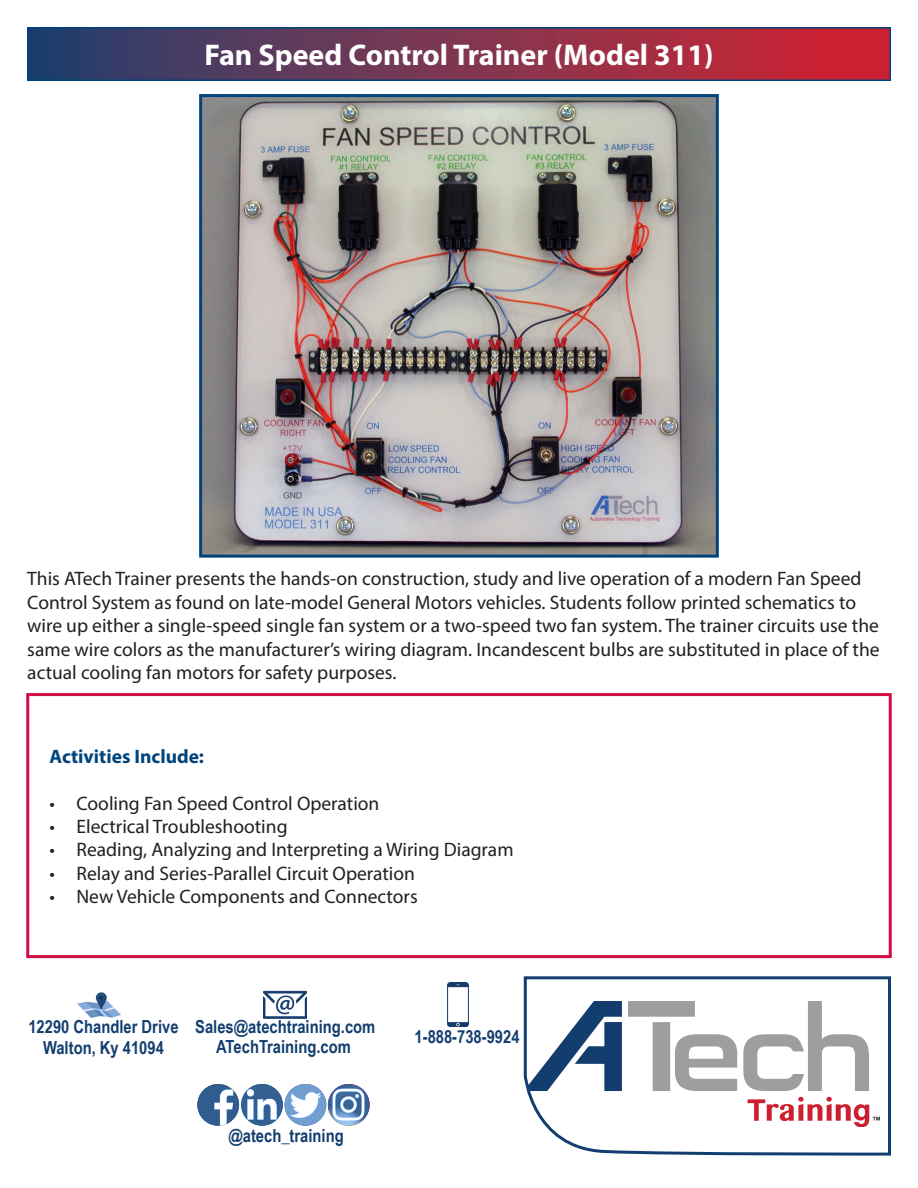
<style>
.page{position:relative;width:918px;height:1188px;background:#fff}
.page>*{position:absolute;margin:0;border:0;box-sizing:border-box;transform-origin:0 0}
.t1{font:700 30px "Myriad Pro";color:#fff}
.t2{font:19.5px/23.4px "Myriad Pro";color:#231f20}
.t3{font:700 19.5px "Myriad Pro";color:#00447b}
.t4{font:700 18px/21.6px "Arial Narrow";color:#123e6f;text-align:center}
</style>
<div class="page">
<div style="left:28px;top:28px;width:862px;height:52px;background:linear-gradient(to right,#24436f,#d72430)"></div>
<div style="left:27px;top:27px;width:864px;height:54px;border:2px solid #00447b"></div>
<img style="left:203px;top:98px;width:512px;height:456px">
<div style="left:199px;top:94px;width:520px;height:464px;border:3px solid #00447b"></div>
<div style="left:26px;top:693px;width:866px;height:265px;border:3px solid #d20d44"></div>
<svg style="left:523px;top:976px;width:368px;height:180px"></svg>
<img style="left:77px;top:992px;width:44px;height:26px">
<img style="left:263px;top:990px;width:44px;height:29px">
<img style="left:447px;top:983px;width:22px;height:43px">
<img style="left:197px;top:1084px;width:42px;height:42px">
<img style="left:241px;top:1084px;width:42px;height:42px">
<img style="left:285px;top:1084px;width:41px;height:42px">
<img style="left:328px;top:1084px;width:42px;height:42px">
<p class="t1" style="left:204px;top:36px;width:511px">Fan Speed Control Trainer (Model 311)</p>
<p class="t2" style="left:27px;top:567px;width:854px">This ATech Trainer presents the hands-on construction, study and live operation of a modern Fan Speed Control System as found on late-model General Motors vehicles. Students follow printed schematics to wire up either a single-speed single fan system or a two-speed two fan system. The trainer circuits use the same wire colors as the manufacturer’s wiring diagram. Incandescent bulbs are substituted in place of the actual cooling fan motors for safety purposes.</p>
<p class="t3" style="left:49px;top:743px;width:156px">Activities Include:</p>
<p class="t2" style="left:49px;top:791px;width:331px">• Cooling Fan Speed Control Operation</p>
<p class="t2" style="left:49px;top:814px;width:240px">• Electrical Troubleshooting</p>
<p class="t2" style="left:49px;top:838px;width:466px">• Reading, Analyzing and Interpreting a Wiring Diagram</p>
<p class="t2" style="left:49px;top:861px;width:367px">• Relay and Series-Parallel Circuit Operation</p>
<p class="t2" style="left:49px;top:885px;width:370px">• New Vehicle Components and Connectors</p>
<p class="t4" style="left:28px;top:1015px;width:152px">12290 Chandler Drive<br>Walton, Ky 41094</p>
<p class="t4" style="left:195px;top:1015px;width:182px">Sales@atechtraining.com</p>
<p class="t4" style="left:216px;top:1035px;width:136px">ATechTraining.com</p>
<p class="t4" style="left:228px;top:1124px;width:117px">@atech_training</p>
<p class="t4" style="left:415px;top:1025px;width:107px">1-888-738-9924</p>
</div>
